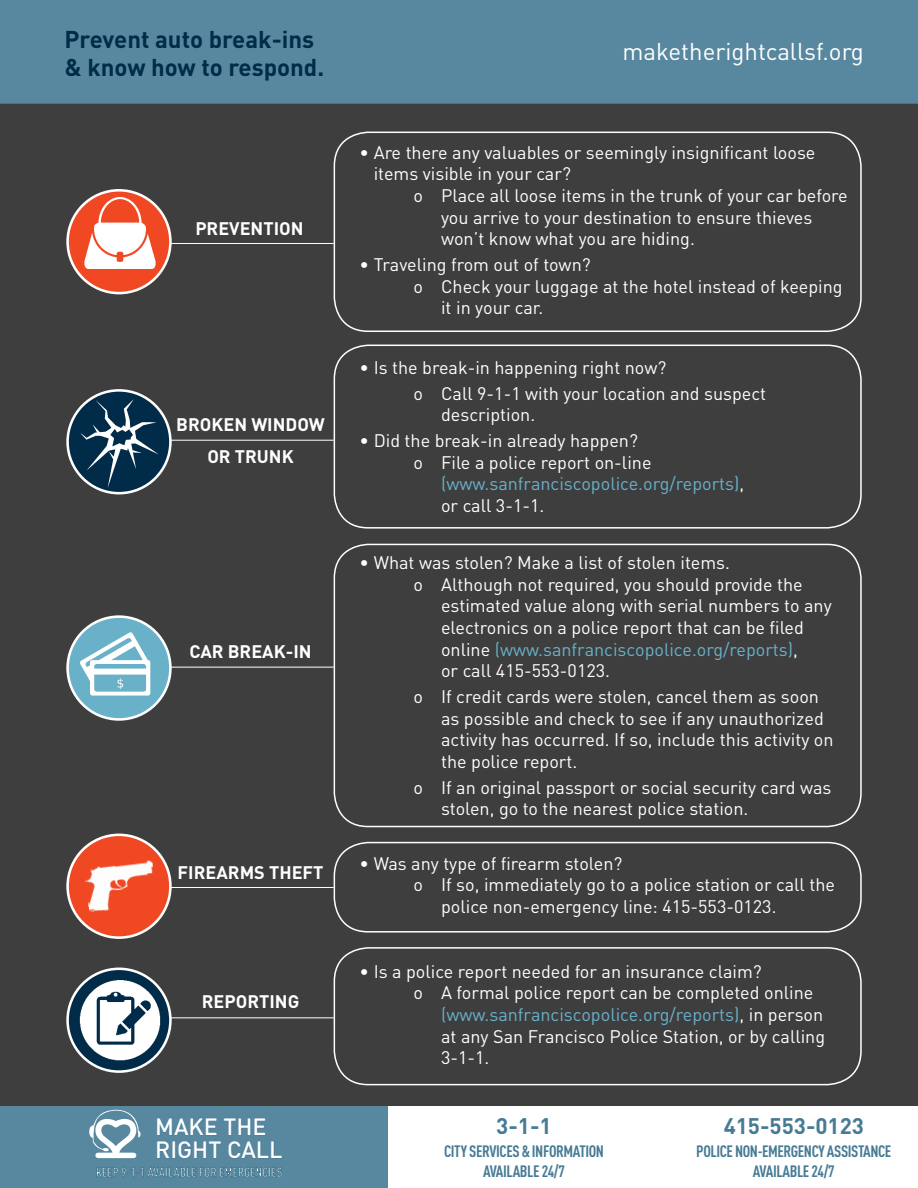
<style>
.page{position:relative;width:918px;height:1188px;background:#fff}
.page>*{position:absolute;margin:0;border:0;box-sizing:border-box;transform-origin:0 0}
.t1{font:700 24px/28.8px "DIN";color:#002b49}
.t2{font:24px "DIN";color:#fff}
.t3{font:500 23.25px/23.2px "DIN";color:#fff}
.t4{font:700 22.35px "DIN";color:#467b95}
.t5{font:18px/21.6px "DIN";color:#fff}
.t6{font:18px "DIN";color:#69b1c9}
.t7{font:700 18px "DIN";color:#fff}
.t8{font:700 16.35px/19.5px "DIN Cond";letter-spacing:-.025em;color:#467b95;text-align:center}
.t9{font:700 13.35px "DIN Cond";color:#fff}
.s1{color:#fff}
</style>
<div class="page">
<div style="left:0;top:104px;width:918px;height:1002px;background:#3e3e3f"></div>
<div style="left:0;top:0;width:918px;height:104px;background:#58889f"></div>
<div style="left:0;top:1106px;width:388px;height:82px;background:#58889f"></div>
<svg style="left:89px;top:1110px;width:52px;height:48px"></svg>
<svg style="left:157px;top:1118px;width:60px;height:17px"></svg>
<svg style="left:224px;top:1118px;width:42px;height:17px"></svg>
<svg style="left:157px;top:1141px;width:13px;height:18px"></svg>
<div style="left:172px;top:1141px;width:3px;height:17px;border:1px solid #467b95"></div>
<svg style="left:178px;top:1141px;width:43px;height:18px"></svg>
<svg style="left:228px;top:1141px;width:54px;height:18px"></svg>
<svg style="left:96px;top:1167px;width:186px;height:10px"></svg>
<div style="left:334px;top:842px;width:528px;height:91px;border:2px solid #fff;border-radius:34px"></div>
<div style="left:334px;top:947px;width:528px;height:138px;border:2px solid #fff;border-radius:34px"></div>
<div style="left:334px;top:544px;width:528px;height:283px;border:2px solid #fff;border-radius:34px"></div>
<div style="left:334px;top:132px;width:528px;height:200px;border:2px solid #fff;border-radius:34px"></div>
<div style="left:334px;top:345px;width:528px;height:184px;border:2px solid #fff;border-radius:34px"></div>
<hr style="left:162px;top:243px;width:172px;height:1px;background:#fff">
<hr style="left:165px;top:1017px;width:169px;height:1px;background:#fff">
<hr style="left:163px;top:667px;width:171px;height:1px;background:#fff">
<hr style="left:162px;top:887px;width:172px;height:1px;background:#fff">
<hr style="left:164px;top:440px;width:170px;height:1px;background:#fff">
<div style="left:68px;top:190px;width:102px;height:103px;background:#f04822;border-radius:50%"></div>
<div style="left:66px;top:189px;width:106px;height:105px;border:3px solid #fff;border-radius:50%"></div>
<svg style="left:68px;top:390px;width:102px;height:103px"></svg>
<div style="left:66px;top:389px;width:106px;height:105px;border:3px solid #fff;border-radius:50%"></div>
<div style="left:68px;top:617px;width:102px;height:102px;background:#69b1c9;border-radius:50%"></div>
<div style="left:66px;top:615px;width:106px;height:106px;border:3px solid #fff;border-radius:50%"></div>
<div style="left:68px;top:835px;width:102px;height:103px;background:#f04822;border-radius:50%"></div>
<div style="left:66px;top:834px;width:106px;height:105px;border:3px solid #fff;border-radius:50%"></div>
<svg style="left:68px;top:969px;width:102px;height:103px"></svg>
<div style="left:66px;top:968px;width:106px;height:105px;border:3px solid #fff;border-radius:50%"></div>
<img style="left:84px;top:197px;width:72px;height:72px">
<img style="left:75px;top:399px;width:88px;height:88px">
<img style="left:76px;top:975px;width:88px;height:88px">
<img style="left:74px;top:631px;width:87px;height:67px">
<img style="left:82px;top:848px;width:77px;height:77px">
<p class="t1" style="left:64px;top:24px;width:261px">Prevent auto break-ins &amp; know how to respond.</p>
<p class="t7" style="left:195px;top:216px;width:110px">PREVENTION</p>
<p class="t7" style="left:176px;top:413px;width:150px">BROKEN WINDOW</p>
<p class="t7" style="left:207px;top:445px;width:88px">OR TRUNK</p>
<p class="t7" style="left:189px;top:640px;width:124px">CAR BREAK-IN</p>
<p class="t7" style="left:178px;top:861px;width:147px">FIREARMS THEFT</p>
<p class="t7" style="left:202px;top:990px;width:99px">REPORTING</p>
<p class="t3" style="left:155px;top:1114px;width:129px">MAKE THE<br>RIGHT CALL</p>
<p class="t9" style="left:96px;top:1164px;width:188px">KEEP 9-1-1 AVAILABLE FOR EMERGENCIES</p>
<p class="t2" style="left:622px;top:37px;width:243px">maketherightcallsf.org</p>
<p class="t5" style="left:360px;top:141px;width:457px">• Are there any valuables or seemingly insignificant loose</p>
<p class="t5" style="left:374px;top:163px;width:199px">items visible in your car?</p>
<p class="t5" style="left:414px;top:184px;width:436px">o Place all loose items in the trunk of your car before</p>
<p class="t5" style="left:441px;top:206px;width:373px">you arrive to your destination to ensure thieves</p>
<p class="t5" style="left:441px;top:228px;width:255px">won’t know what you are hiding.</p>
<p class="t5" style="left:360px;top:253px;width:233px">• Traveling from out of town?</p>
<p class="t5" style="left:414px;top:275px;width:431px">o Check your luggage at the hotel instead of keeping</p>
<p class="t5" style="left:441px;top:297px;width:104px">it in your car.</p>
<p class="t5" style="left:360px;top:356px;width:308px">• Is the break-in happening right now?</p>
<p class="t5" style="left:441px;top:382px;width:327px;text-indent:-27px">o Call 9-1-1 with your location and suspect description.</p>
<p class="t5" style="left:360px;top:430px;width:280px">• Did the break-in already happen?</p>
<p class="t5" style="left:414px;top:451px;width:239px">o File a police report on-line</p>
<p class="t6" style="left:441px;top:473px;width:305px">(www.sanfranciscopolice.org/reports)<span class="s1">,</span></p>
<p class="t5" style="left:441px;top:494px;width:105px">or call 3-1-1.</p>
<p class="t5" style="left:360px;top:552px;width:372px">• What was stolen? Make a list of stolen items.</p>
<p class="t5" style="left:414px;top:573px;width:391px">o Although not required, you should provide the</p>
<p class="t5" style="left:441px;top:595px;width:392px">estimated value along with serial numbers to any</p>
<p class="t5" style="left:441px;top:616px;width:364px">electronics on a police report that can be filed</p>
<p class="t6" style="left:441px;top:638px;width:358px"><span class="s1">online</span> (www.sanfranciscopolice.org/reports)<span class="s1">,</span></p>
<p class="t5" style="left:441px;top:660px;width:170px">or call 415-553-0123.</p>
<p class="t5" style="left:441px;top:685px;width:394px;text-indent:-27px">o If credit cards were stolen, cancel them as soon as possible and check to see if any unauthorized activity has occurred. If so, include this activity on the police report.</p>
<p class="t5" style="left:441px;top:776px;width:392px;text-indent:-27px">o If an original passport or social security card was stolen, go to the nearest police station.</p>
<p class="t5" style="left:360px;top:852px;width:264px">• Was any type of firearm stolen?</p>
<p class="t5" style="left:414px;top:874px;width:423px">o If so, immediately go to a police station or call the</p>
<p class="t5" style="left:441px;top:895px;width:337px">police non-emergency line: 415-553-0123.</p>
<p class="t5" style="left:360px;top:960px;width:404px">• Is a police report needed for an insurance claim?</p>
<p class="t5" style="left:414px;top:982px;width:401px">o A formal police report can be completed online</p>
<p class="t6" style="left:441px;top:1003px;width:384px">(www.sanfranciscopolice.org/reports)<span class="s1">, in person</span></p>
<p class="t5" style="left:441px;top:1025px;width:386px">at any San Francisco Police Station, or by calling</p>
<p class="t5" style="left:441px;top:1046px;width:50px">3-1-1.</p>
<p class="t4" style="left:496px;top:1111px;width:57px">3-1-1</p>
<p class="t8" style="left:444px;top:1141px;width:161px">CITY SERVICES &amp; INFORMATION<br>AVAILABLE 24/7</p>
<p class="t4" style="left:724px;top:1111px;width:142px">415-553-0123</p>
<p class="t8" style="left:696px;top:1141px;width:197px">POLICE NON-EMERGENCY ASSISTANCE<br>AVAILABLE 24/7</p>
</div>
